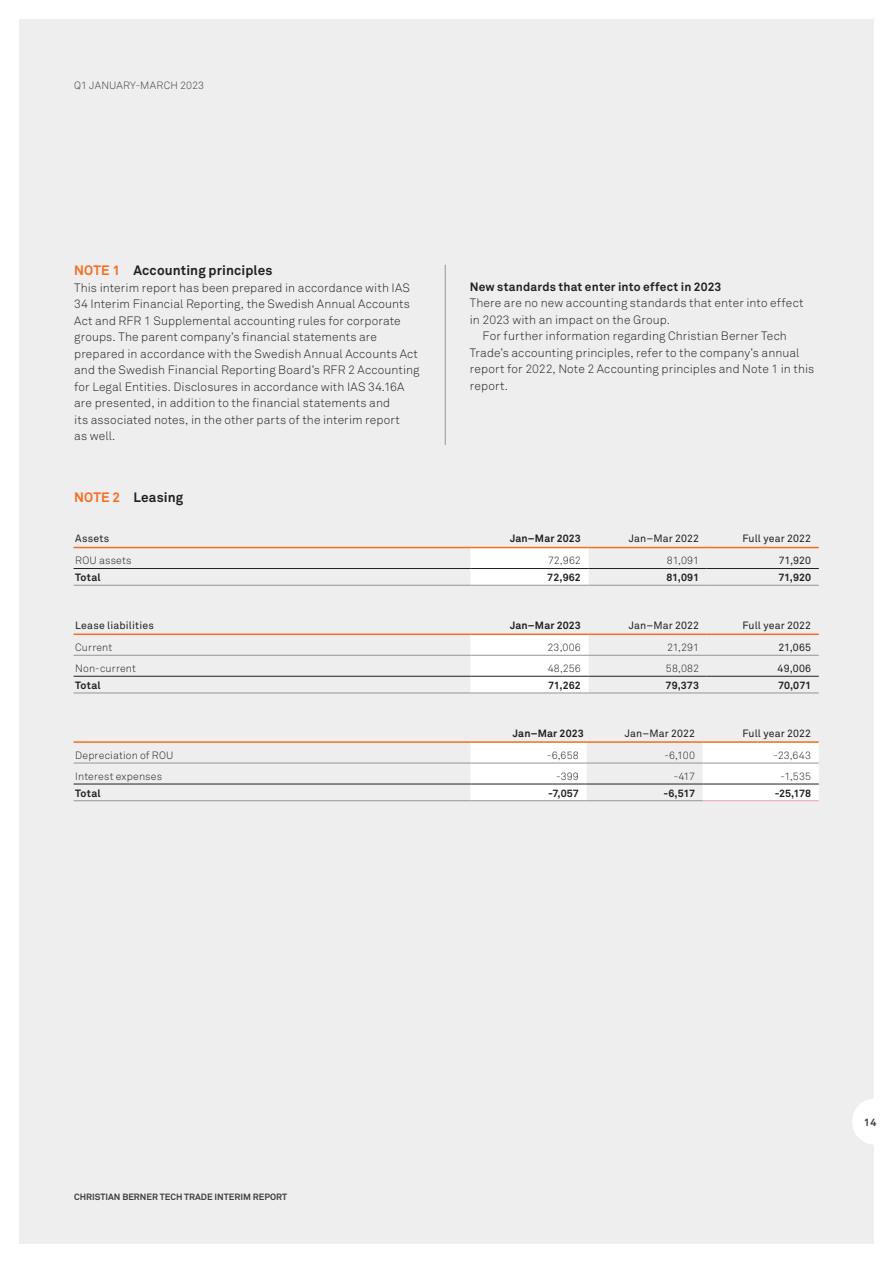
<style>
.page{position:relative;width:893px;height:1263px;background:#fff}
.page>*{position:absolute;margin:0;border:0;box-sizing:border-box;transform-origin:0 0}
.F_03_Mell_1{font:700 13.5px "Akkurat Pro";letter-spacing:.01em;color:#231f20}
.F_01_Bröd_u_indrag{font:12px/16.5px "Akkurat Light Pro";letter-spacing:.01em;color:#231f20}
.F_02_Bröd_m_indrag{font:12px/16.5px "Akkurat Light Pro";letter-spacing:.01em;color:#231f20}
.F_04_Mell_2{font:12px/16.5px "Akkurat Light Pro";letter-spacing:.005em;color:#231f20}
.F_04_Mell_2-2{font:700 12px "Akkurat Pro";letter-spacing:.015em;color:#231f20}
.F_14_T_TEXT{font:10.5px "Akkurat Light Pro";letter-spacing:.015em;color:#231f20}
.F_16_T_HUVUD{font:10.5px "Akkurat Pro";letter-spacing:.015em;color:#231f20}
.F_15_T_FET{font:700 10.5px "Akkurat Pro";letter-spacing:.005em;color:#231f20}
.F_16_T_HUVUD_FET{font:700 10.5px "Akkurat Pro";letter-spacing:.015em;color:#231f20}
.t1{font:10.5px "Akkurat Light Pro";letter-spacing:.015em;color:#3e3e3f}
.F_14_T_TEXT-2{font:10.5px "Akkurat Pro";letter-spacing:.02em;color:#231f20}
.F_16_T_HUVUD_FET-2{font:10.5px "Akkurat Pro";letter-spacing:.015em;color:#231f20}
.t2{font:700 10.5px "Akkurat Pro";color:#3e3e3f}
.t3{font:700 9px "Akkurat Pro";color:#3e3e3f}
.s1{color:#f36e21}
</style>
<div class="page">
<div style="left:19px;top:19px;width:855px;height:1225px;background:#eeeeef"></div>
<svg style="left:852px;top:1099px;width:22px;height:45px"></svg>
<div style="left:470px;top:548px;width:119px;height:37px;background:#fff"></div>
<hr style="left:74px;top:547px;width:396px;height:1px;background:#f36e21">
<hr style="left:470px;top:547px;width:119px;height:1px;background:#f36e21">
<hr style="left:589px;top:547px;width:118px;height:1px;background:#f36e21">
<hr style="left:707px;top:547px;width:112px;height:1px;background:#f36e21">
<hr style="left:74px;top:568px;width:396px;height:1px;background:#231f20">
<hr style="left:470px;top:568px;width:119px;height:1px;background:#231f20">
<hr style="left:589px;top:568px;width:118px;height:1px;background:#231f20">
<hr style="left:707px;top:568px;width:112px;height:1px;background:#231f20">
<hr style="left:74px;top:585px;width:396px;height:1px;background:#939598">
<hr style="left:470px;top:585px;width:119px;height:1px;background:#939598">
<hr style="left:589px;top:585px;width:118px;height:1px;background:#939598">
<hr style="left:707px;top:585px;width:112px;height:1px;background:#939598">
<svg style="left:470px;top:635px;width:119px;height:58px"></svg>
<hr style="left:74px;top:633px;width:396px;height:2px;background:#f36e21">
<hr style="left:470px;top:633px;width:119px;height:2px;background:#f36e21">
<hr style="left:589px;top:633px;width:118px;height:2px;background:#f36e21">
<hr style="left:707px;top:633px;width:112px;height:2px;background:#f36e21">
<hr style="left:74px;top:655px;width:396px;height:1px;background:#939598">
<hr style="left:470px;top:655px;width:119px;height:1px;background:#939598">
<hr style="left:589px;top:655px;width:118px;height:1px;background:#939598">
<hr style="left:707px;top:655px;width:112px;height:1px;background:#939598">
<hr style="left:74px;top:693px;width:396px;height:1px;background:#939598">
<hr style="left:470px;top:693px;width:119px;height:1px;background:#939598">
<hr style="left:589px;top:693px;width:118px;height:1px;background:#939598">
<hr style="left:707px;top:693px;width:112px;height:1px;background:#939598">
<hr style="left:74px;top:676px;width:396px;height:1px;background:#231f20">
<hr style="left:470px;top:676px;width:119px;height:1px;background:#231f20">
<hr style="left:589px;top:676px;width:118px;height:1px;background:#231f20">
<hr style="left:707px;top:676px;width:112px;height:1px;background:#231f20">
<hr style="left:445px;top:265px;width:1px;height:180px;background:#939598">
<div style="left:470px;top:743px;width:117px;height:57px;background:#fff"></div>
<div style="left:703px;top:743px;width:116px;height:57px;background:#fff"></div>
<hr style="left:703px;top:800px;width:116px;height:1px;background:#f499c2">
<hr style="left:74px;top:741px;width:396px;height:2px;background:#f36e21">
<hr style="left:470px;top:741px;width:117px;height:2px;background:#f36e21">
<hr style="left:587px;top:741px;width:116px;height:2px;background:#f36e21">
<hr style="left:703px;top:741px;width:116px;height:2px;background:#f36e21">
<hr style="left:74px;top:763px;width:396px;height:1px;background:#939598">
<hr style="left:470px;top:763px;width:117px;height:1px;background:#939598">
<hr style="left:587px;top:763px;width:116px;height:1px;background:#939598">
<hr style="left:703px;top:763px;width:116px;height:1px;background:#939598">
<hr style="left:74px;top:800px;width:396px;height:1px;background:#939598">
<hr style="left:470px;top:800px;width:117px;height:1px;background:#939598">
<hr style="left:587px;top:800px;width:116px;height:1px;background:#939598">
<hr style="left:74px;top:784px;width:396px;height:1px;background:#231f20">
<hr style="left:470px;top:784px;width:117px;height:1px;background:#231f20">
<hr style="left:587px;top:784px;width:116px;height:1px;background:#231f20">
<hr style="left:703px;top:784px;width:116px;height:1px;background:#231f20">
<p class="t1" style="left:74px;top:79px;width:132px">Q1 JANUARY-MARCH 2023</p>
<p class="F_03_Mell_1" style="left:74px;top:262px;width:200px"><span class="s1">NOTE 1</span> Accounting principles</p>
<p class="F_01_Bröd_u_indrag" style="left:74px;top:280px;width:347px">This interim report has been prepared in accordance with IAS 34 Interim Financial Reporting, the Swedish Annual Accounts Act and RFR 1 Supplemental accounting rules for corporate groups. The parent company’s financial statements are prepared in accordance with the Swedish Annual Accounts Act and the Swedish Financial Reporting Board’s RFR 2 Accounting for Legal Entities. Disclosures in accordance with IAS 34.16A are presented, in addition to the financial statements and<br>its associated notes, in the other parts of the interim report<br>as well.</p>
<p class="F_04_Mell_2-2" style="left:470px;top:279px;width:253px">New standards that enter into effect in 2023</p>
<p class="F_04_Mell_2" style="left:470px;top:295px;width:335px">There are no new accounting standards that enter into effect in 2023 with an impact on the Group.</p>
<p class="F_02_Bröd_m_indrag" style="left:470px;top:328px;width:346px;text-indent:13px">For further information regarding Christian Berner Tech Trade’s accounting principles, refer to the company’s annual report for 2022, Note 2 Accounting principles and Note 1 in this report.</p>
<p class="F_03_Mell_1" style="left:74px;top:489px;width:111px"><span class="s1">NOTE 2</span> Leasing</p>
<p class="F_16_T_HUVUD" style="left:75px;top:532px;width:36px">Assets</p>
<p class="F_16_T_HUVUD_FET" style="left:510px;top:532px;width:72px">Jan–Mar 2023</p>
<p class="F_16_T_HUVUD" style="left:629px;top:532px;width:72px">Jan–Mar 2022</p>
<p class="F_16_T_HUVUD" style="left:742px;top:532px;width:70px">Full year 2022</p>
<p class="F_14_T_TEXT" style="left:75px;top:554px;width:58px">ROU assets</p>
<p class="F_14_T_TEXT" style="left:548px;top:554px;width:34px">72,962</p>
<p class="F_14_T_TEXT" style="left:667px;top:554px;width:34px">81,091</p>
<p class="F_14_T_TEXT-2" style="left:779px;top:554px;width:34px">71,920</p>
<p class="F_15_T_FET" style="left:75px;top:571px;width:27px">Total</p>
<p class="F_15_T_FET" style="left:547px;top:571px;width:35px">72,962</p>
<p class="F_15_T_FET" style="left:666px;top:571px;width:34px">81,091</p>
<p class="F_15_T_FET" style="left:778px;top:571px;width:34px">71,920</p>
<p class="F_16_T_HUVUD" style="left:75px;top:619px;width:80px">Lease liabilities</p>
<p class="F_16_T_HUVUD_FET" style="left:510px;top:619px;width:72px">Jan–Mar 2023</p>
<p class="F_16_T_HUVUD" style="left:629px;top:619px;width:72px">Jan–Mar 2022</p>
<p class="F_16_T_HUVUD" style="left:742px;top:619px;width:70px">Full year 2022</p>
<p class="F_14_T_TEXT" style="left:75px;top:641px;width:39px">Current</p>
<p class="F_14_T_TEXT" style="left:548px;top:641px;width:35px">23,006</p>
<p class="F_14_T_TEXT" style="left:667px;top:641px;width:33px">21,291</p>
<p class="F_14_T_TEXT-2" style="left:779px;top:641px;width:34px">21,065</p>
<p class="F_14_T_TEXT" style="left:75px;top:662px;width:62px">Non-current</p>
<p class="F_14_T_TEXT" style="left:548px;top:662px;width:35px">48,256</p>
<p class="F_14_T_TEXT" style="left:666px;top:662px;width:35px">58,082</p>
<p class="F_14_T_TEXT-2" style="left:778px;top:662px;width:35px">49,006</p>
<p class="F_15_T_FET" style="left:75px;top:678px;width:27px">Total</p>
<p class="F_15_T_FET" style="left:548px;top:678px;width:34px">71,262</p>
<p class="F_15_T_FET" style="left:666px;top:678px;width:35px">79,373</p>
<p class="F_15_T_FET" style="left:778px;top:678px;width:35px">70,071</p>
<p class="F_16_T_HUVUD_FET" style="left:513px;top:726px;width:72px">Jan–Mar 2023</p>
<p class="F_16_T_HUVUD_FET-2" style="left:625px;top:727px;width:72px">Jan–Mar 2022</p>
<p class="F_16_T_HUVUD" style="left:742px;top:727px;width:70px">Full year 2022</p>
<p class="F_14_T_TEXT" style="left:75px;top:749px;width:100px">Depreciation of ROU</p>
<p class="F_14_T_TEXT" style="left:547px;top:749px;width:33px">-6,658</p>
<p class="F_14_T_TEXT" style="left:664px;top:749px;width:32px">-6,100</p>
<p class="F_14_T_TEXT" style="left:774px;top:749px;width:39px">-23,643</p>
<p class="F_14_T_TEXT" style="left:75px;top:770px;width:88px">Interest expenses</p>
<p class="F_14_T_TEXT" style="left:556px;top:770px;width:24px">-399</p>
<p class="F_14_T_TEXT" style="left:674px;top:770px;width:23px">-417</p>
<p class="F_14_T_TEXT" style="left:780px;top:770px;width:32px">-1,535</p>
<p class="F_15_T_FET" style="left:75px;top:786px;width:27px">Total</p>
<p class="F_15_T_FET" style="left:548px;top:786px;width:32px">-7,057</p>
<p class="F_15_T_FET" style="left:663px;top:786px;width:33px">-6,517</p>
<p class="F_15_T_FET" style="left:775px;top:786px;width:38px">-25,178</p>
<p class="t3" style="left:74px;top:1191px;width:214px">CHRISTIAN BERNER TECH TRADE INTERIM REPORT</p>
<p class="t2" style="left:864px;top:1116px;width:14px">14</p>
</div>
